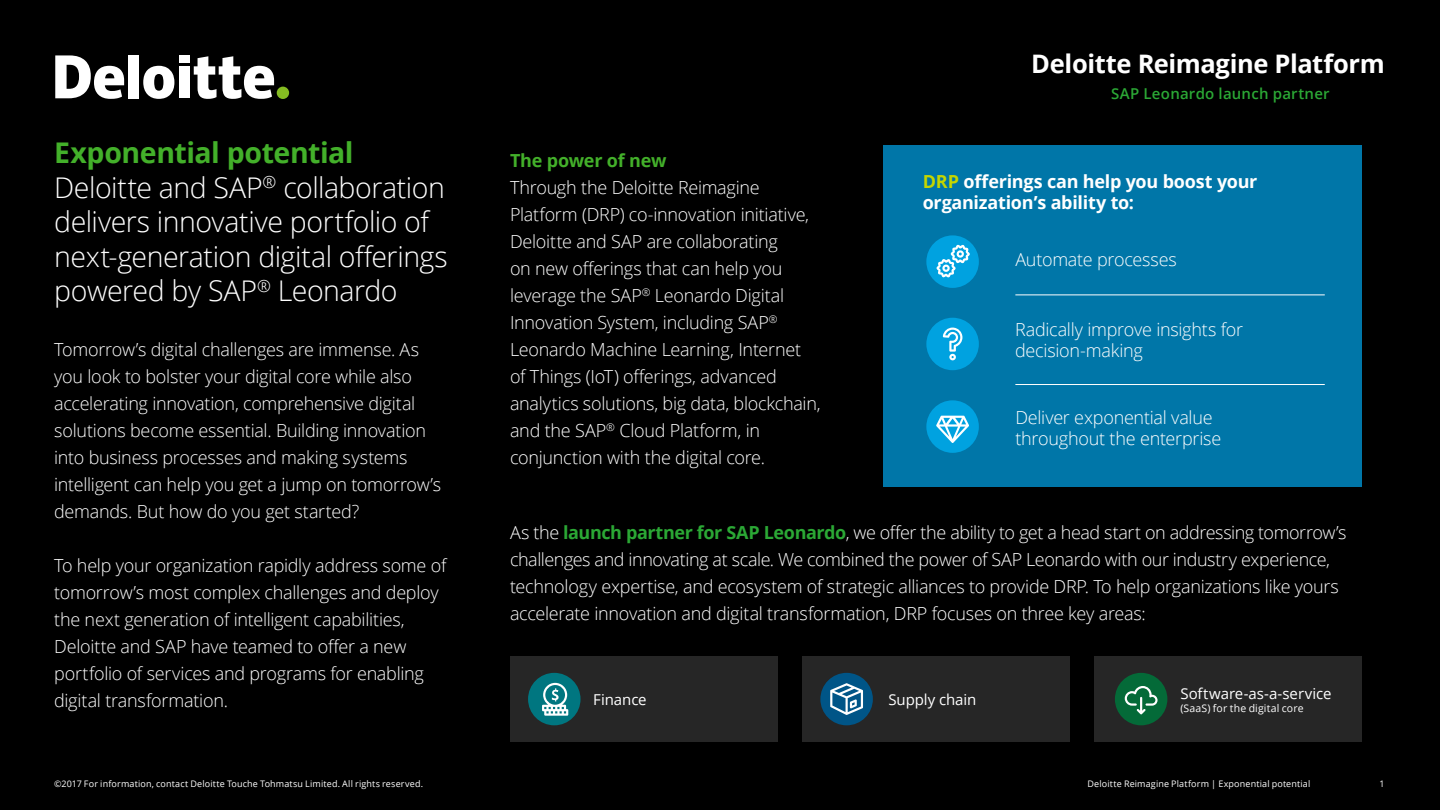
<style>
.page{position:relative;width:1440px;height:810px;background:#000}
.page>*{position:absolute;margin:0;border:0;box-sizing:border-box;transform-origin:0 0}
.t1{font:300 28.5px/34.5px "Open Sans";letter-spacing:-.015em;color:#fff}
.t2{font:700 25.5px "Open Sans";letter-spacing:-.015em;color:#fff}
.t3{font:300 18px/27px "Open Sans";letter-spacing:-.015em;color:#fff}
.t4{font:700 18px/21px "Open Sans";letter-spacing:-.015em;color:#fff}
.t5{font:700 18px "Open Sans";letter-spacing:-.015em;color:#43b02a}
.t6{font:15px "Open Sans";letter-spacing:-.005em;color:#fff}
.t7{font:600 15px "Open Sans";letter-spacing:.015em;color:#2ba835}
.t8{font:10.5px "Open Sans";letter-spacing:.01em;color:#fff}
.t9{font:9px "Open Sans";letter-spacing:.015em;color:#fff}
.s1{font-weight:700;color:#43b02a}
.s2{color:#c4d600}
.s3{font-weight:700;color:#2ba835}
</style>
<div class="page">
<div style="left:1094px;top:656px;width:268px;height:85px;background:#262626"></div>
<div style="left:802px;top:656px;width:268px;height:85px;background:#262626"></div>
<div style="left:510px;top:656px;width:268px;height:85px;background:#262626"></div>
<div style="left:884px;top:145px;width:478px;height:341px;background:#0076a8"></div>
<div style="left:277px;top:87px;width:12px;height:12px;background:#85bc22;border-radius:50%"></div>
<div style="left:128px;top:55px;width:11px;height:43px;background:#fff"></div>
<svg style="left:143px;top:66px;width:31px;height:33px"></svg>
<div style="left:179px;top:66px;width:10px;height:32px;background:#fff"></div>
<div style="left:179px;top:55px;width:10px;height:7px;background:#fff"></div>
<svg style="left:194px;top:56px;width:80px;height:43px"></svg>
<svg style="left:55px;top:55px;width:69px;height:44px"></svg>
<div style="left:926px;top:235px;width:53px;height:53px;background:#00a2e0;border-radius:50%"></div>
<svg style="left:937px;top:245px;width:33px;height:33px"></svg>
<div style="left:926px;top:318px;width:53px;height:52px;background:#00a2e0;border-radius:50%"></div>
<svg style="left:943px;top:328px;width:19px;height:32px"></svg>
<div style="left:926px;top:400px;width:53px;height:53px;background:#00a2e0;border-radius:50%"></div>
<svg style="left:936px;top:416px;width:33px;height:27px"></svg>
<div style="left:528px;top:673px;width:53px;height:52px;background:#007680;border-radius:50%"></div>
<svg style="left:542px;top:683px;width:26px;height:33px"></svg>
<div style="left:820px;top:673px;width:53px;height:52px;background:#005587;border-radius:50%"></div>
<svg style="left:830px;top:683px;width:33px;height:32px"></svg>
<div style="left:1115px;top:673px;width:52px;height:52px;background:#046a38;border-radius:50%"></div>
<svg style="left:1125px;top:686px;width:33px;height:28px"></svg>
<hr style="left:1015px;top:295px;width:310px;height:1px;background:#fff">
<hr style="left:1015px;top:384px;width:310px;height:1px;background:#fff">
<h2 class="t2" style="left:1031px;top:46px;width:355px">Deloitte Reimagine Platform</h2>
<h1 class="t1" style="left:54px;top:135px;width:395px"><span class="s1">Exponential potential<br></span>Deloitte and SAP<sup>®</sup> collaboration delivers innovative portfolio of next-generation digital offerings powered by SAP<sup>®</sup> Leonardo</h1>
<p class="t3" style="left:54px;top:335px;width:389px">Tomorrow’s digital challenges are immense. As you look to bolster your digital core while also accelerating innovation, comprehensive digital solutions become essential. Building innovation into business processes and making systems intelligent can help you get a jump on tomorrow’s demands. But how do you get started?</p>
<p class="t3" style="left:54px;top:551px;width:394px">To help your organization rapidly address some of tomorrow’s most complex challenges and deploy the next generation of intelligent capabilities, Deloitte and SAP have teamed to offer a new portfolio of services and programs for enabling digital transformation.</p>
<p class="t7" style="left:1111px;top:83px;width:220px">SAP Leonardo launch partner</p>
<p class="t5" style="left:510px;top:147px;width:158px">The power of new</p>
<p class="t3" style="left:510px;top:173px;width:312px">Through the Deloitte Reimagine Platform (DRP) co-innovation initiative, Deloitte and SAP are collaborating<br>on new offerings that can help you leverage the SAP<sup>®</sup> Leonardo Digital Innovation System, including SAP<sup>® </sup>Leonardo Machine Learning, Internet of Things (IoT) offerings, advanced analytics solutions, big data, blockchain, and the SAP<sup>®</sup> Cloud Platform, in conjunction with the digital core.</p>
<p class="t4" style="left:923px;top:171px;width:336px"><span class="s2">DRP</span> offerings can help you boost your organization’s ability to:</p>
<p class="t3" style="left:1015px;top:246px;width:163px">Automate processes</p>
<p class="t3" style="left:1015px;top:319px;width:230px;line-height:21px">Radically improve insights for decision-making</p>
<p class="t3" style="left:1015px;top:406px;width:207px;line-height:21px">Deliver exponential value throughout the enterprise</p>
<p class="t3" style="left:510px;top:519px;width:838px">As the <span class="s3">launch partner for SAP Leonardo</span>, we offer the ability to get a head start on addressing tomorrow’s challenges and innovating at scale. We combined the power of SAP Leonardo with our industry experience, technology expertise, and ecosystem of strategic alliances to provide DRP. To help organizations like yours accelerate innovation and digital transformation, DRP focuses on three key areas:</p>
<p class="t6" style="left:593px;top:689px;width:55px">Finance</p>
<p class="t6" style="left:888px;top:689px;width:89px">Supply chain</p>
<p class="t6" style="left:1180px;top:683px;width:153px">Software-as-a-service</p>
<p class="t8" style="left:1180px;top:701px;width:125px">(SaaS) for the digital core</p>
<p class="t9" style="left:54px;top:777px;width:370px">©2017 For information, contact Deloitte Touche Tohmatsu Limited. All rights reserved.</p>
<p class="t9" style="left:1087px;top:777px;width:224px">Deloitte Reimagine Platform | Exponential potential</p>
<p class="t9" style="left:1380px;top:777px;width:7px">1</p>
</div>
